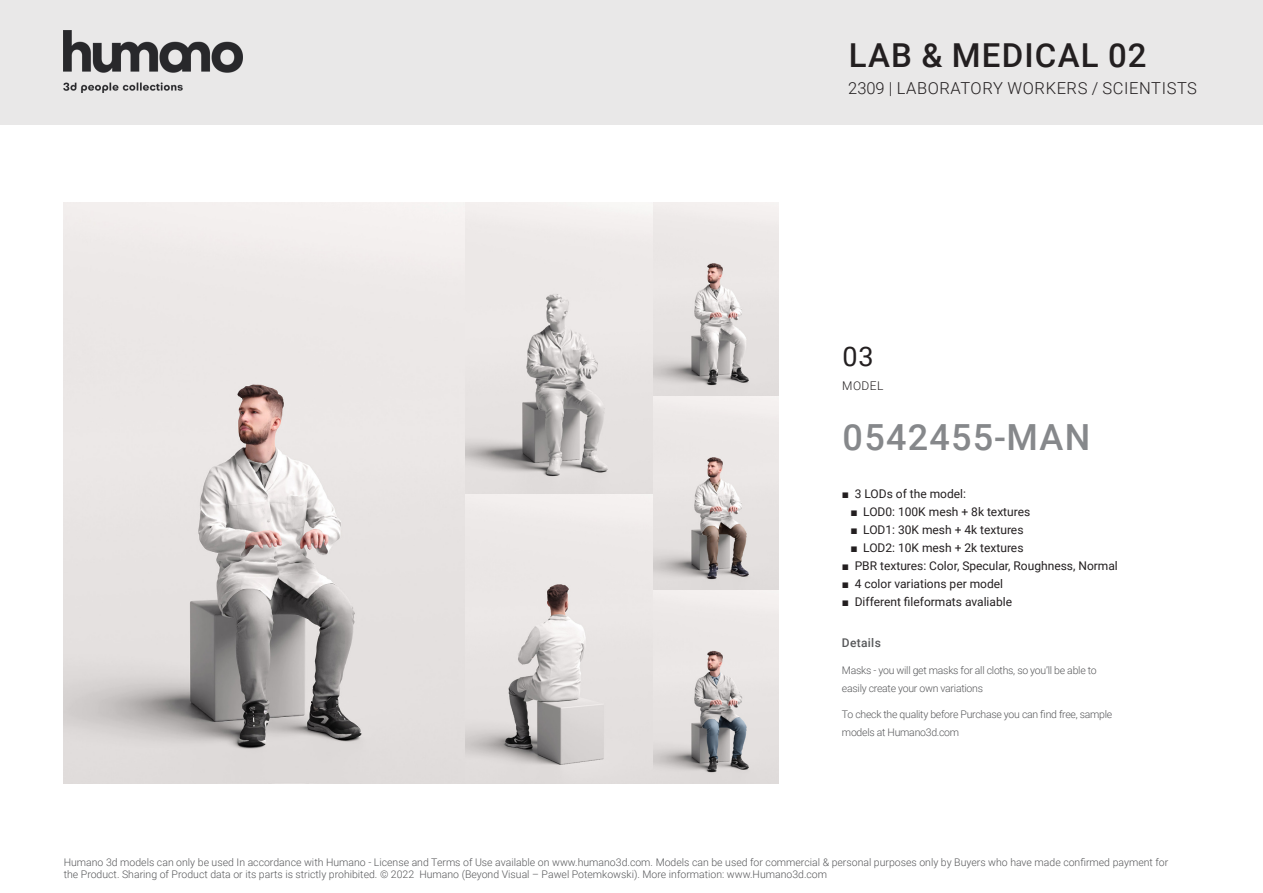
<style>
.page{position:relative;width:1263px;height:893px;background:#fff}
.page>*{position:absolute;margin:0;border:0;box-sizing:border-box;transform-origin:0 0}
.t1{font:500 36px "Roboto";letter-spacing:.035em;color:#86888b}
.t2{font:500 33px "Roboto";letter-spacing:.035em;color:#231f20}
.t3{font:27px "Roboto";color:#231f20}
.t4{font:300 16.5px "Roboto";letter-spacing:.035em;color:#231f20}
.t5{font:12px "Roboto";color:#231f20}
.t6{font:500 12px "Roboto";letter-spacing:.025em;color:#57585a}
.t7{font:300 12px "Roboto";letter-spacing:.035em;color:#231f20}
.t8{font:300 10.5px/12.6px "Roboto";color:#57585a}
.t9{font:300 10.5px/18px "Roboto";letter-spacing:-.025em;color:#57585a}
.s1{font-family:"Arial"}
</style>
<div class="page">
<div style="left:0;top:0;width:1263px;height:125px;background:#e9e8e8"></div>
<img style="left:64px;top:31px;width:178px;height:61px">
<img style="left:64px;top:203px;width:714px;height:581px">
<h2 class="t2" style="left:849px;top:32px;width:299px">LAB &amp; MEDICAL 02</h2>
<h3 class="t4" style="left:848px;top:77px;width:350px">2309 | LABORATORY WORKERS / SCIENTISTS</h3>
<p class="t3" style="left:842px;top:338px;width:33px">03</p>
<p class="t7" style="left:842px;top:378px;width:43px">MODEL</p>
<p class="t1" style="left:843px;top:412px;width:249px">0542455-MAN</p>
<p class="t5" style="left:842px;top:485px;width:125px"><span class="s1">■</span> 3 LODs of the model:</p>
<p class="t5" style="left:850px;top:503px;width:181px"><span class="s1">■</span> LOD0: 100K mesh + 8k textures</p>
<p class="t5" style="left:850px;top:521px;width:175px"><span class="s1">■</span> LOD1: 30K mesh + 4k textures</p>
<p class="t5" style="left:850px;top:539px;width:175px"><span class="s1">■</span> LOD2: 10K mesh + 2k textures</p>
<p class="t5" style="left:842px;top:557px;width:277px"><span class="s1">■</span> PBR textures: Color, Specular, Roughness, Normal</p>
<p class="t5" style="left:842px;top:575px;width:163px"><span class="s1">■</span> 4 color variations per model</p>
<p class="t5" style="left:842px;top:593px;width:172px"><span class="s1">■</span> Different fileformats avaliable</p>
<p class="t6" style="left:842px;top:634px;width:40px">Details</p>
<p class="t9" style="left:842px;top:660px;width:256px">Masks - you will get masks for all cloths, so you’ll be able to easily create your own variations</p>
<p class="t9" style="left:842px;top:705px;width:272px">To check the quality before Purchase you can find free, sample models at Humano3d.com</p>
<p class="t8" style="left:64px;top:855px;width:1106px">Humano 3d models can only be used In accordance with Humano - License and Terms of Use available on www.humano3d.com. Models can be used for commercial &amp; personal purposes only by Buyers who have made confirmed payment for the Product. Sharing of Product data or its parts is strictly prohibited. © 2022 Humano (Beyond Visual – Pawel Potemkowski). More information: www.Humano3d.com</p>
</div>
